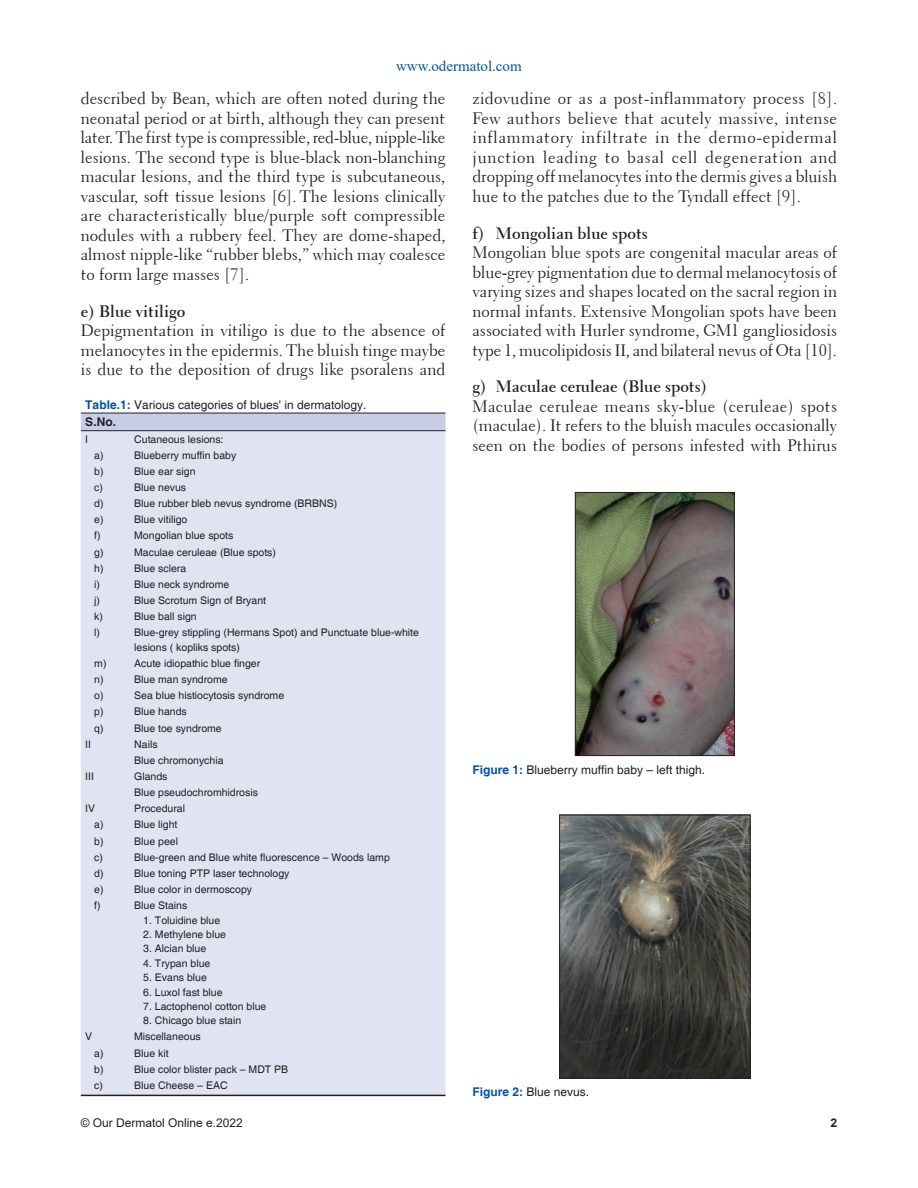
<style>
.page{position:relative;width:918px;height:1188px;background:#fff}
.page>*{position:absolute;margin:0;border:0;box-sizing:border-box;transform-origin:0 0}
.t1{font:16.5px/19.5px "Transitional 521 BT Roman A";color:#231f20;text-align:justify}
.t2{font:16.5px "Transitional 521 BT Bold A";color:#231f20}
.t3{font:15px "Times New Roman";color:#0154a6}
.t4{font:12px/17.2px "Helvetica";color:#231f20}
.t5{font:12px "Arial";color:#231f20}
.t6{font:700 12px "Arial";color:#231f20}
.t7{font:10.5px/16.2px "Helvetica";color:#231f20}
.s1{font-weight:700;color:#0154a6}
.s2{font-weight:700}
.s3{font-family:"Times New Roman"}
</style>
<div class="page">
<img style="left:577px;top:494px;width:156px;height:260px">
<div style="left:575px;top:492px;width:160px;height:264px;border:1px solid #231f20"></div>
<img style="left:561px;top:817px;width:187px;height:259px">
<div style="left:559px;top:815px;width:191px;height:263px;border:1px solid #231f20"></div>
<div style="left:81px;top:414px;width:365px;height:16px;background:#c7cde7"></div>
<div style="left:81px;top:431px;width:365px;height:664px;background:#e0e4f2"></div>
<hr style="left:81px;top:1095px;width:49px;height:1px;background:#231f20">
<hr style="left:130px;top:1095px;width:316px;height:1px;background:#231f20">
<hr style="left:81px;top:430px;width:365px;height:1px;background:#231f20">
<hr style="left:81px;top:413px;width:49px;height:1px;background:#231f20">
<hr style="left:130px;top:413px;width:316px;height:1px;background:#231f20">
<p class="t3" style="left:396px;top:58px;width:127px">www.odermatol.com</p>
<p class="t1" style="left:81px;top:89px;width:366px">described by Bean, which are often noted during the neonatal period or at birth, although they can present later. The first type is compressible, red-blue, nipple-like lesions. The second type is blue-black non-blanching macular lesions, and the third type is subcutaneous, vascular, soft tissue lesions [6]. The lesions clinically are characteristically blue/purple soft compressible nodules with a rubbery feel. They are dome-shaped, almost nipple-like “rubber blebs,” which may coalesce to form large masses [7].</p>
<p class="t2" style="left:81px;top:301px;width:106px">e) Blue vitiligo</p>
<p class="t1" style="left:81px;top:321px;width:366px">Depigmentation in vitiligo is due to the absence of melanocytes in the epidermis. The bluish tinge maybe is due to the deposition of drugs like psoralens and</p>
<p class="t4" style="left:85px;top:396px;width:283px"><span class="s1">Table.1:</span> Various categories of blues' in dermatology.<br><span class="s2">S.No.</span></p>
<p class="t7" style="left:85px;top:431px;width:4px">I</p>
<p class="t7" style="left:134px;top:431px;width:91px">Cutaneous lesions:</p>
<p class="t7" style="left:94px;top:447px;width:11px">a)</p>
<p class="t7" style="left:134px;top:447px;width:104px">Blueberry muffin baby</p>
<p class="t7" style="left:94px;top:463px;width:11px">b)</p>
<p class="t7" style="left:134px;top:463px;width:63px">Blue ear sign</p>
<p class="t7" style="left:94px;top:479px;width:10px">c)</p>
<p class="t7" style="left:134px;top:479px;width:53px">Blue nevus</p>
<p class="t7" style="left:94px;top:495px;width:11px">d)</p>
<p class="t7" style="left:134px;top:495px;width:205px">Blue rubber bleb nevus syndrome (BRBNS)</p>
<p class="t7" style="left:94px;top:512px;width:11px">e)</p>
<p class="t7" style="left:134px;top:512px;width:55px">Blue vitiligo</p>
<p class="t7" style="left:94px;top:528px;width:8px">f)</p>
<p class="t7" style="left:134px;top:528px;width:101px">Mongolian blue spots</p>
<p class="t7" style="left:94px;top:544px;width:11px">g)</p>
<p class="t7" style="left:134px;top:544px;width:143px">Maculae ceruleae (Blue spots)</p>
<p class="t7" style="left:94px;top:560px;width:11px">h)</p>
<p class="t7" style="left:134px;top:560px;width:53px">Blue sclera</p>
<p class="t7" style="left:94px;top:576px;width:7px">i)</p>
<p class="t7" style="left:134px;top:576px;width:97px">Blue neck syndrome</p>
<p class="t7" style="left:94px;top:592px;width:7px">j)</p>
<p class="t7" style="left:134px;top:592px;width:133px">Blue Scrotum Sign of Bryant</p>
<p class="t7" style="left:94px;top:608px;width:10px">k)</p>
<p class="t7" style="left:134px;top:608px;width:64px">Blue ball sign</p>
<p class="t7" style="left:94px;top:625px;width:7px">l)</p>
<p class="t7" style="left:134px;top:625px;width:286px;line-height:14.4px">Blue-grey stippling (Hermans Spot) and Punctuate blue-white lesions ( kopliks spots)</p>
<p class="t7" style="left:94px;top:655px;width:14px">m)</p>
<p class="t7" style="left:134px;top:655px;width:128px">Acute idiopathic blue finger</p>
<p class="t7" style="left:94px;top:671px;width:11px">n)</p>
<p class="t7" style="left:134px;top:671px;width:95px">Blue man syndrome</p>
<p class="t7" style="left:94px;top:687px;width:11px">o)</p>
<p class="t7" style="left:134px;top:687px;width:151px">Sea blue histiocytosis syndrome</p>
<p class="t7" style="left:94px;top:704px;width:11px">p)</p>
<p class="t7" style="left:134px;top:704px;width:54px">Blue hands</p>
<p class="t7" style="left:94px;top:720px;width:11px">q)</p>
<p class="t7" style="left:134px;top:720px;width:89px">Blue toe syndrome</p>
<p class="t7" style="left:85px;top:736px;width:7px">II</p>
<p class="t7" style="left:134px;top:736px;width:91px">Nails<br>Blue chromonychia</p>
<p class="t7" style="left:85px;top:768px;width:10px">III</p>
<p class="t7" style="left:134px;top:768px;width:125px">Glands<br>Blue pseudochromhidrosis</p>
<p class="t7" style="left:85px;top:800px;width:11px">IV</p>
<p class="t7" style="left:134px;top:800px;width:52px">Procedural</p>
<p class="t7" style="left:94px;top:817px;width:11px">a)</p>
<p class="t7" style="left:134px;top:817px;width:45px">Blue light</p>
<p class="t7" style="left:94px;top:833px;width:11px">b)</p>
<p class="t7" style="left:134px;top:833px;width:45px">Blue peel</p>
<p class="t7" style="left:94px;top:849px;width:10px">c)</p>
<p class="t7" style="left:134px;top:849px;width:257px">Blue-green and Blue white fluorescence – Woods lamp</p>
<p class="t7" style="left:94px;top:865px;width:11px">d)</p>
<p class="t7" style="left:134px;top:865px;width:157px">Blue toning PTP laser technology</p>
<p class="t7" style="left:94px;top:881px;width:11px">e)</p>
<p class="t7" style="left:134px;top:881px;width:119px">Blue color in dermoscopy</p>
<p class="t7" style="left:94px;top:897px;width:8px">f)</p>
<p class="t7" style="left:134px;top:897px;width:55px">Blue Stains</p>
<p class="t7" style="left:143px;top:912px;width:79px">1. Toluidine blue</p>
<p class="t7" style="left:143px;top:926px;width:84px">2. Methylene blue</p>
<p class="t7" style="left:143px;top:941px;width:65px">3. Alcian blue</p>
<p class="t7" style="left:143px;top:955px;width:69px">4. Trypan blue</p>
<p class="t7" style="left:143px;top:969px;width:65px">5. Evans blue</p>
<p class="t7" style="left:143px;top:984px;width:81px">6. Luxol fast blue</p>
<p class="t7" style="left:143px;top:998px;width:125px">7. Lactophenol cotton blue</p>
<p class="t7" style="left:143px;top:1013px;width:100px">8. Chicago blue stain</p>
<p class="t7" style="left:85px;top:1029px;width:9px">V</p>
<p class="t7" style="left:134px;top:1029px;width:68px">Miscellaneous</p>
<p class="t7" style="left:94px;top:1045px;width:11px">a)</p>
<p class="t7" style="left:134px;top:1045px;width:36px">Blue kit</p>
<p class="t7" style="left:94px;top:1061px;width:11px">b)</p>
<p class="t7" style="left:134px;top:1061px;width:156px">Blue color blister pack – MDT PB</p>
<p class="t7" style="left:94px;top:1077px;width:10px">c)</p>
<p class="t7" style="left:134px;top:1077px;width:95px">Blue Cheese – EAC</p>
<p class="t1" style="left:473px;top:89px;width:366px">zidovudine or as a post-inflammatory process [8].<br>Few authors believe that acutely massive, intense inflammatory infiltrate in the dermo-epidermal junction leading to basal cell degeneration and dropping off melanocytes into the dermis gives a bluish hue to the patches due to the Tyndall effect [9].</p>
<p class="t2" style="left:473px;top:223px;width:177px">f) Mongolian blue spots</p>
<p class="t1" style="left:472px;top:243px;width:366px">Mongolian blue spots are congenital macular areas of blue<span class="s3">‐</span>grey pigmentation due to dermal melanocytosis of varying sizes and shapes located on the sacral region in normal infants. Extensive Mongolian spots have been associated with Hurler syndrome, GM1 gangliosidosis type 1, mucolipidosis II, and bilateral nevus of Ota [10].</p>
<p class="t2" style="left:472px;top:377px;width:236px">g) Maculae ceruleae (Blue spots)</p>
<p class="t1" style="left:472px;top:397px;width:366px">Maculae ceruleae means sky<span class="s3">‐</span>blue (ceruleae) spots (maculae). It refers to the bluish macules occasionally seen on the bodies of persons infested with Pthirus</p>
<p class="t4" style="left:472px;top:761px;width:234px"><span class="s1">Figure 1:</span> Blueberry muffin baby – left thigh.</p>
<p class="t4" style="left:472px;top:1083px;width:118px"><span class="s1">Figure 2:</span> Blue nevus.</p>
<p class="t5" style="left:81px;top:1116px;width:164px">© Our Dermatol Online e.2022</p>
<p class="t6" style="left:830px;top:1116px;width:8px">2</p>
</div>
